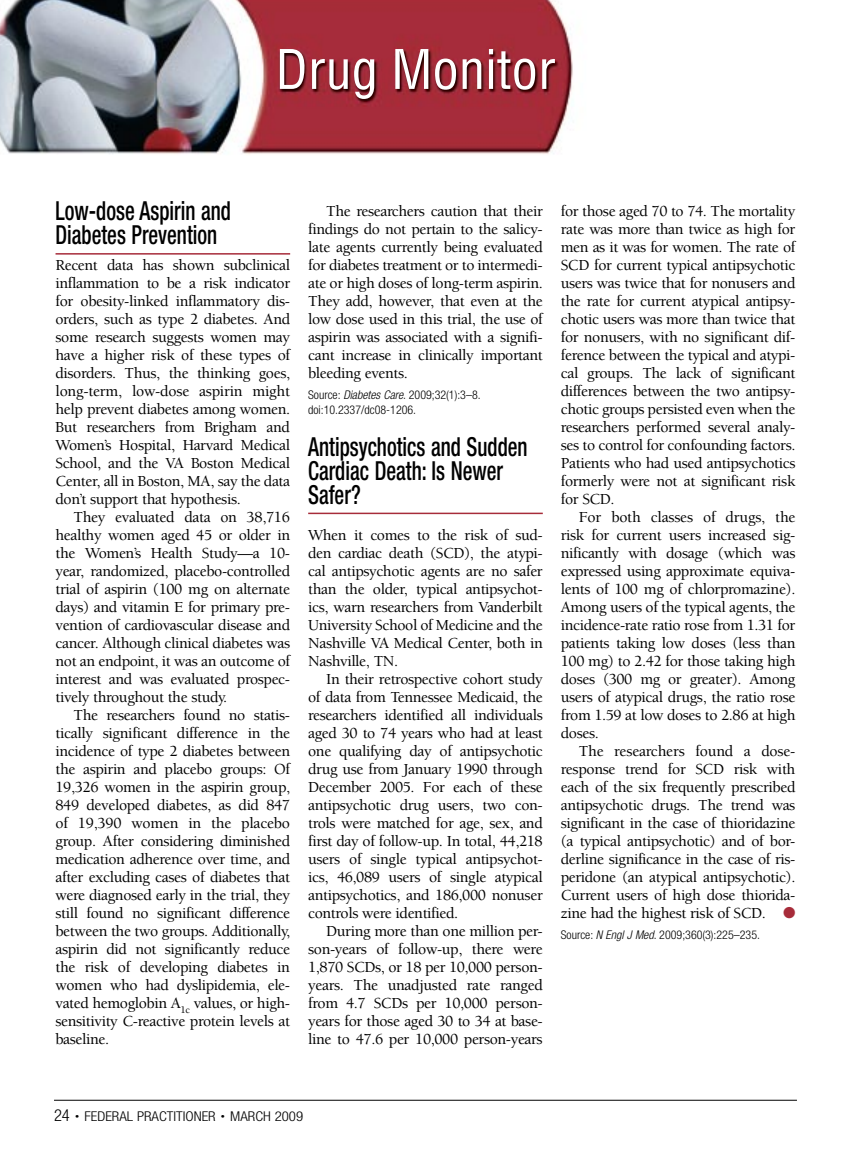
<style>
.page{position:relative;width:851px;height:1161px;background:#fff}
.page>*{position:absolute;margin:0;border:0;box-sizing:border-box;transform-origin:0 0}
.t1{font:500 condensed 26.25px/24px "Helvetica Neue";color:#000;scale:.8 1}
.t2{font:500 15.75px/18px "Berkeley";letter-spacing:-.025em;color:#000;text-align:justify}
.t3{font:300 condensed 13.5px "Helvetica Neue";color:#000;scale:1.1 1}
.t4{font:300 condensed 12px/15px "Helvetica Neue";color:#000}
.s1{font-style:italic}
.s2{color:#a72c3a}
.s3{font-size:16.5px}
.s4{font-size:7.5px}
</style>
<div class="page">
<img style="left:0;top:0;width:573px;height:155px">
<img style="left:280px;top:49px;width:275px;height:50px">
<hr style="left:54px;top:1100px;width:742px;height:1px;background:#000">
<hr style="left:56px;top:253px;width:234px;height:2px;background:#a72c3a">
<hr style="left:308px;top:513px;width:235px;height:1px;background:#a72c3a">
<h1 class="t1" style="left:56px;top:199px;width:221px">Low-dose Aspirin and<br>Diabetes Prevention</h1>
<p class="t2" style="left:56px;top:256px;width:236px">Recent data has shown subclinical inflammation to be a risk indicator for obesity-linked inflammatory dis&shy;orders, such as type 2 diabetes. And some research suggests women may have a higher risk of these types of disorders. Thus, the thinking goes, long-term, low-dose aspirin might help prevent diabetes among women.<br>But researchers from Brigham and Women’s Hospital, Harvard Medical School, and the VA Boston Medical Center, all in Boston, MA, say the data don’t support that hypothesis.</p>
<p class="t2" style="left:56px;top:508px;width:236px;text-indent:18px">They evaluated data on 38,716 healthy women aged 45 or older in the Women’s Health Study—a 10- year, randomized, placebo-controlled trial of aspirin (100 mg on alternate days) and vitamin E for primary pre&shy;vention of cardiovascular disease and cancer. Although clinical diabetes was not an endpoint, it was an outcome of interest and was evaluated prospec&shy;tively throughout the study.</p>
<p class="t2" style="left:56px;top:706px;width:236px;text-indent:18px">The researchers found no statis&shy;tically significant difference in the incidence of type 2 diabetes between the aspirin and placebo groups: Of 19,326 women in the aspirin group, 849 developed diabetes, as did 847 of 19,390 women in the placebo group. After considering diminished medication adherence over time, and after excluding cases of diabetes that were diagnosed early in the trial, they still found no significant difference between the two groups. Additionally, aspirin did not significantly reduce the risk of developing diabetes in women who had dyslipidemia, ele&shy;vated hemoglobin A<sub>1c</sub> values, or high&shy;sensitivity C-reactive protein levels at baseline.</p>
<p class="t2" style="left:308px;top:202px;width:236px;text-indent:18px">The researchers caution that their findings do not pertain to the salicy&shy;late agents currently being evaluated for diabetes treatment or to intermedi&shy;ate or high doses of long-term aspirin.<br>They add, however, that even at the low dose used in this trial, the use of aspirin was associated with a signifi&shy;cant increase in clinically important bleeding events.</p>
<p class="t4" style="left:308px;top:387px;width:174px">Source: <span class="s1">Diabetes Care</span>. 2009;32(1):3–8. doi:10.2337/dc08-1206.</p>
<h1 class="t1" style="left:308px;top:434px;width:276px">Antipsychotics and Sudden<br>Cardiac Death: Is Newer<br>Safer?</h1>
<p class="t2" style="left:308px;top:526px;width:236px">When it comes to the risk of sud&shy;den cardiac death (SCD), the atypi&shy;cal antipsychotic agents are no safer than the older, typical antipsychot&shy;ics, warn researchers from Vanderbilt University School of Medicine and the Nashville VA Medical Center, both in Nashville, TN.</p>
<p class="t2" style="left:308px;top:670px;width:236px;text-indent:18px">In their retrospective cohort study of data from Tennessee Medicaid, the researchers identified all individuals aged 30 to 74 years who had at least one qualifying day of antipsychotic drug use from January 1990 through December 2005. For each of these antipsychotic drug users, two con&shy;trols were matched for age, sex, and first day of follow-up. In total, 44,218 users of single typical antipsychot&shy;ics, 46,089 users of single atypical antipsychotics, and 186,000 nonuser controls were identified.</p>
<p class="t2" style="left:308px;top:922px;width:236px;text-indent:18px">During more than one million per&shy;son-years of follow-up, there were 1,870 SCDs, or 18 per 10,000 person&shy;years. The unadjusted rate ranged from 4.7 SCDs per 10,000 person&shy;years for those aged 30 to 34 at base&shy;line to 47.6 per 10,000 person-years</p>
<p class="t2" style="left:561px;top:202px;width:236px">for those aged 70 to 74. The mortality rate was more than twice as high for men as it was for women. The rate of SCD for current typical antipsychotic users was twice that for nonusers and the rate for current atypical antipsy&shy;chotic users was more than twice that for nonusers, with no significant dif&shy;ference between the typical and atypi&shy;cal groups. The lack of significant differences between the two antipsy&shy;chotic groups persisted even when the researchers performed several analy&shy;ses to control for confounding factors.<br>Patients who had used antipsychotics formerly were not at significant risk for SCD.</p>
<p class="t2" style="left:561px;top:508px;width:236px;text-indent:18px">For both classes of drugs, the risk for current users increased sig&shy;nificantly with dosage (which was expressed using approximate equiva&shy;lents of 100 mg of chlorpromazine).<br>Among users of the typical agents, the incidence-rate ratio rose from 1.31 for patients taking low doses (less than 100 mg) to 2.42 for those taking high doses (300 mg or greater). Among users of atypical drugs, the ratio rose from 1.59 at low doses to 2.86 at high doses.</p>
<p class="t2" style="left:560px;top:742px;width:236px;text-indent:18px">The researchers found a dose&shy;response trend for SCD risk with each of the six frequently prescribed antipsychotic drugs. The trend was significant in the case of thioridazine (a typical antipsychotic) and of bor&shy;derline significance in the case of ris&shy;peridone (an atypical antipsychotic).<br>Current users of high dose thiorida&shy;zine had the highest risk of SCD. <span class="s2">●</span></p>
<p class="t4" style="left:561px;top:927px;width:201px">Source: <span class="s1">N Engl J Med</span>. 2009;360(3):225–235.</p>
<p class="t3" style="left:54px;top:1109px;width:228px"><span class="s3">24</span> <span class="s4">•</span> FEDERAL PRACTITIONER <span class="s4">•</span> MARCH 2009</p>
</div>
